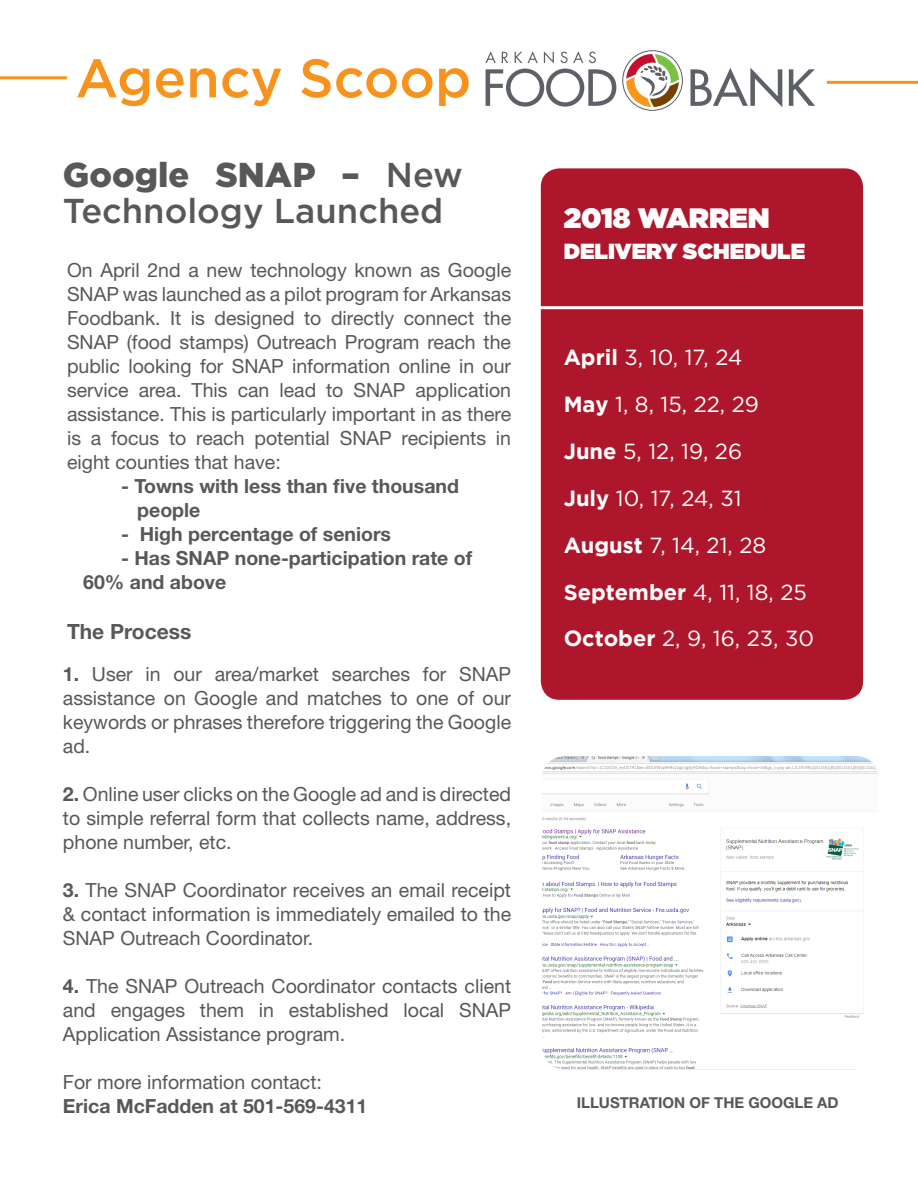
<style>
.page{position:relative;width:918px;height:1188px;background:#fff}
.page>*{position:absolute;margin:0;border:0;box-sizing:border-box;transform-origin:0 0}
.t1{font:500 54.15px "Gotham";color:#f7931d}
.t2{font:500 34.5px/36px "Gotham";color:#57585a}
.t3{font:900 28.05px "Gotham";color:#fff}
.t4{font:21.9px "Gotham";color:#fff}
.t5{font:900 21.9px "Gotham";color:#fff}
.t6{font:700 21px "Helvetica Neue LT Std";color:#57585a}
.t7{font:19.5px/24px "Helvetica Neue LT Std";color:#57585a;text-align:justify}
.t8{font:700 19.5px/24px "Helvetica Neue LT Std";color:#57585a}
.t9{font:700 15px "Helvetica Neue LT Std";color:#57585a}
.s1{font-weight:900}
.s2{font-weight:700}
</style>
<div class="page">
<svg style="left:691px;top:68px;width:91px;height:39px"></svg>
<svg style="left:789px;top:69px;width:26px;height:37px"></svg>
<svg style="left:485px;top:51px;width:131px;height:56px"></svg>
<svg style="left:622px;top:50px;width:61px;height:61px"></svg>
<hr style="left:0;top:76px;width:67px;height:3px;background:#f7931d">
<hr style="left:827px;top:81px;width:91px;height:3px;background:#f7931d">
<img style="left:542px;top:756px;width:336px;height:313px">
<div style="left:541px;top:168px;width:322px;height:532px;background:#ae172b;border-radius:19px"></div>
<hr style="left:511px;top:306px;width:382px;height:3px;background:#fff">
<p class="t1" style="left:76px;top:43px;width:397px">Agency Scoop</p>
<p class="t2" style="left:63px;top:156px;width:401px"><span class="s1">Google SNAP –</span> New<br>Technology Launched</p>
<p class="t7" style="left:67px;top:258px;width:446px">On April 2nd a new technology known as Google SNAP was launched as a pilot program for Arkansas Foodbank. It is designed to directly connect the SNAP (food stamps) Outreach Program reach the public looking for SNAP information online in our service area. This can lead to SNAP application assistance. This is particularly important in as there is a focus to reach potential SNAP recipients in eight counties that have:</p>
<p class="t8" style="left:137px;top:474px;width:323px;text-indent:-16px">- Towns with less than five thousand people</p>
<p class="t8" style="left:121px;top:522px;width:272px">- High percentage of seniors</p>
<p class="t8" style="left:83px;top:546px;width:391px;text-indent:38px">- Has SNAP none-participation rate of<br>60% and above</p>
<p class="t6" style="left:67px;top:618px;width:126px">The Process</p>
<p class="t7" style="left:63px;top:662px;width:450px"><span class="s2">1.</span> User in our area/market searches for SNAP assistance on Google and matches to one of our keywords or phrases therefore triggering the Google ad.</p>
<p class="t7" style="left:63px;top:782px;width:450px"><span class="s2">2.</span> Online user clicks on the Google ad and is directed to simple referral form that collects name, address, phone number, etc.</p>
<p class="t7" style="left:63px;top:878px;width:450px"><span class="s2">3.</span> The SNAP Coordinator receives an email receipt &amp; contact information is immediately emailed to the SNAP Outreach Coordinator.</p>
<p class="t7" style="left:63px;top:974px;width:450px"><span class="s2">4.</span> The SNAP Outreach Coordinator contacts client and engages them in established local SNAP Application Assistance program.</p>
<p class="t7" style="left:63px;top:1070px;width:260px">For more information contact:</p>
<p class="t8" style="left:63px;top:1094px;width:306px">Erica McFadden at 501-569-4311</p>
<p class="t3" style="left:564px;top:198px;width:207px">2018 WARREN</p>
<p class="t5" style="left:564px;top:236px;width:243px">DELIVERY SCHEDULE</p>
<p class="t4" style="left:564px;top:344px;width:180px"><span class="s2">April</span> 3, 10, 17, 24</p>
<p class="t4" style="left:564px;top:391px;width:197px"><span class="s2">May</span> 1, 8, 15, 22, 29</p>
<p class="t4" style="left:564px;top:437px;width:180px"><span class="s2">June</span> 5, 12, 19, 26</p>
<p class="t4" style="left:564px;top:484px;width:179px"><span class="s2">July</span> 10, 17, 24, 31</p>
<p class="t4" style="left:564px;top:531px;width:204px"><span class="s2">August</span> 7, 14, 21, 28</p>
<p class="t4" style="left:564px;top:578px;width:245px"><span class="s2">September</span> 4, 11, 18, 25</p>
<p class="t4" style="left:564px;top:625px;width:252px"><span class="s2">October</span> 2, 9, 16, 23, 30</p>
<p class="t9" style="left:577px;top:1094px;width:263px">ILLUSTRATION OF THE GOOGLE AD</p>
</div>
